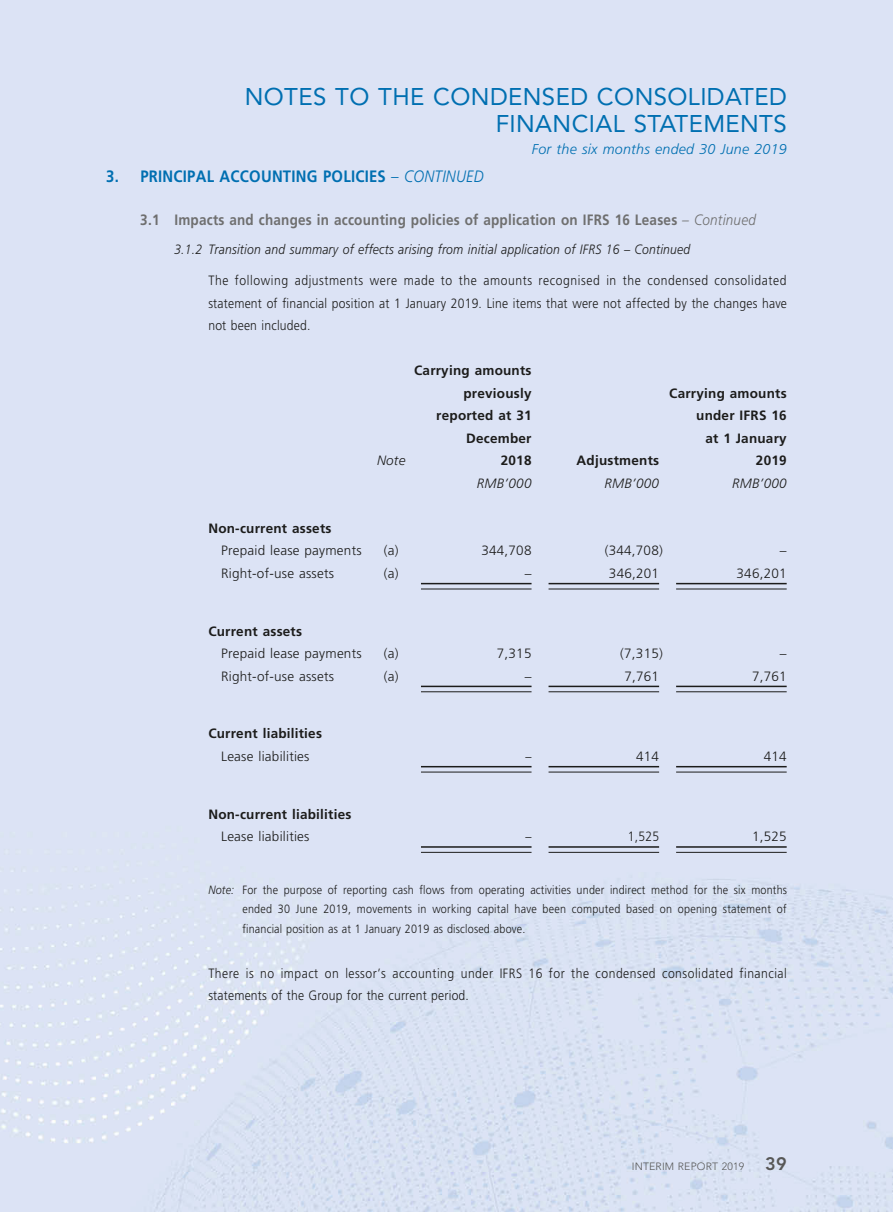
<style>
.page{position:relative;width:893px;height:1212px;background:#fff}
.page>*{position:absolute;margin:0;border:0;box-sizing:border-box;transform-origin:0 0}
.t1{font:24px/27px "Avenir LT Std";letter-spacing:.015em;color:#006fb1;text-align:right}
.t2{font:700 16.5px "Frutiger LT Std";letter-spacing:.015em;color:#006fb1;scale:.9 1}
.t3{font:700 15px "Frutiger LT Std";letter-spacing:.015em;color:#6f6f6f;scale:.9 1}
.t4{font:italic 300 14.25px "Frutiger LT Std";letter-spacing:.015em;color:#006fb1}
.t5{font:300 13.5px/22.5px "Frutiger LT Std";letter-spacing:.015em;color:#1c1c1b;text-align:justify;scale:.9 1}
.t6{font:300 13.5px "Frutiger LT Std";letter-spacing:.015em;color:#1c1c1b}
.t7{font:700 13.5px/22.5px "Frutiger LT Std";letter-spacing:.015em;color:#1c1c1b;text-align:right}
.t8{font:300 13.5px/22.5px "Frutiger LT Std";letter-spacing:.04em;color:#1c1c1b;scale:.9 1}
.t9{font:italic 300 13.5px "Frutiger LT Std";letter-spacing:.015em;color:#1c1c1b;scale:.9 1}
.t10{font:italic 300 13.5px "Frutiger LT Std";letter-spacing:.015em;color:#1c1c1b}
.t11{font:300 12px/19.5px "Frutiger LT Std";letter-spacing:.015em;color:#1c1c1b;text-align:justify;scale:.9 1}
.t12{font:300 10.5px "Avenir LT Std";letter-spacing:.015em;color:#575756}
.s1{font-weight:300;font-style:italic}
.s2{font-style:italic}
.s3{font-weight:800;font-size:18px}
</style>
<div class="page">
<div style="left:1px;top:0;width:892px;height:1212px;background:#dce3f5"></div>
<hr style="left:421px;top:583px;width:110px;height:1px;background:#1c1c1b">
<hr style="left:421px;top:589px;width:110px;height:1px;background:#1c1c1b">
<hr style="left:549px;top:583px;width:110px;height:1px;background:#1c1c1b">
<hr style="left:549px;top:589px;width:110px;height:1px;background:#1c1c1b">
<hr style="left:676px;top:583px;width:111px;height:1px;background:#1c1c1b">
<hr style="left:676px;top:589px;width:111px;height:1px;background:#1c1c1b">
<hr style="left:421px;top:686px;width:110px;height:1px;background:#1c1c1b">
<hr style="left:421px;top:691px;width:110px;height:1px;background:#1c1c1b">
<hr style="left:549px;top:686px;width:110px;height:1px;background:#1c1c1b">
<hr style="left:549px;top:691px;width:110px;height:1px;background:#1c1c1b">
<hr style="left:676px;top:686px;width:111px;height:1px;background:#1c1c1b">
<hr style="left:676px;top:691px;width:111px;height:1px;background:#1c1c1b">
<hr style="left:421px;top:766px;width:110px;height:1px;background:#1c1c1b">
<hr style="left:421px;top:772px;width:110px;height:1px;background:#1c1c1b">
<hr style="left:549px;top:766px;width:110px;height:1px;background:#1c1c1b">
<hr style="left:549px;top:772px;width:110px;height:1px;background:#1c1c1b">
<hr style="left:676px;top:766px;width:111px;height:1px;background:#1c1c1b">
<hr style="left:676px;top:772px;width:111px;height:1px;background:#1c1c1b">
<hr style="left:421px;top:846px;width:110px;height:2px;background:#1c1c1b">
<hr style="left:421px;top:852px;width:110px;height:1px;background:#1c1c1b">
<hr style="left:549px;top:846px;width:110px;height:2px;background:#1c1c1b">
<hr style="left:549px;top:852px;width:110px;height:1px;background:#1c1c1b">
<hr style="left:676px;top:846px;width:111px;height:2px;background:#1c1c1b">
<hr style="left:676px;top:852px;width:111px;height:1px;background:#1c1c1b">
<h1 class="t1" style="left:245px;top:83px;width:544px">NOTES TO THE CONDENSED CONSOLIDATED<br>FINANCIAL STATEMENTS</h1>
<p class="t4" style="left:532px;top:141px;width:256px">For the six months ended 30 June 2019</p>
<h2 class="t2" style="left:106px;top:167px;width:421px">3. PRINCIPAL ACCOUNTING POLICIES <span class="s1">– CONTINUED</span></h2>
<p class="t3" style="left:140px;top:211px;width:685px">3.1 Impacts and changes in accounting policies of application on IFRS 16 Leases <span class="s1">– Continued</span></p>
<p class="t9" style="left:174px;top:242px;width:575px">3.1.2 Transition and summary of effects arising from initial application of IFRS 16 – Continued</p>
<p class="t5" style="left:208px;top:270px;width:644px">The following adjustments were made to the amounts recognised in the condensed consolidated statement of financial position at 1 January 2019. Line items that were not affected by the changes have not been included.</p>
<p class="t10" style="left:377px;top:453px;width:30px">Note</p>
<p class="t7" style="left:414px;top:359px;width:119px">Carrying amounts previously reported at 31<br>December<br>2018</p>
<p class="t7" style="left:577px;top:449px;width:84px">Adjustments</p>
<p class="t7" style="left:669px;top:382px;width:119px">Carrying amounts under IFRS 16<br>at 1 January<br>2019</p>
<p class="t10" style="left:477px;top:475px;width:56px">RMB’000</p>
<p class="t10" style="left:604px;top:475px;width:56px">RMB’000</p>
<p class="t10" style="left:732px;top:475px;width:56px">RMB’000</p>
<p class="t7" style="left:208px;top:517px;width:125px">Non-current assets</p>
<p class="t6" style="left:221px;top:543px;width:142px">Prepaid lease payments</p>
<p class="t6" style="left:384px;top:543px;width:16px">(a)</p>
<p class="t6" style="left:481px;top:543px;width:52px">344,708</p>
<p class="t6" style="left:605px;top:543px;width:60px">(344,708)</p>
<p class="t6" style="left:780px;top:543px;width:8px">–</p>
<p class="t6" style="left:221px;top:565px;width:114px">Right-of-use assets</p>
<p class="t6" style="left:384px;top:565px;width:16px">(a)</p>
<p class="t6" style="left:525px;top:565px;width:8px">–</p>
<p class="t6" style="left:609px;top:565px;width:52px">346,201</p>
<p class="t6" style="left:736px;top:565px;width:52px">346,201</p>
<p class="t7" style="left:208px;top:620px;width:95px">Current assets</p>
<p class="t6" style="left:221px;top:646px;width:142px">Prepaid lease payments</p>
<p class="t6" style="left:384px;top:646px;width:16px">(a)</p>
<p class="t6" style="left:497px;top:646px;width:36px">7,315</p>
<p class="t6" style="left:620px;top:646px;width:44px">(7,315)</p>
<p class="t6" style="left:780px;top:646px;width:8px">–</p>
<p class="t6" style="left:221px;top:668px;width:114px">Right-of-use assets</p>
<p class="t6" style="left:384px;top:668px;width:16px">(a)</p>
<p class="t6" style="left:525px;top:668px;width:8px">–</p>
<p class="t6" style="left:624px;top:668px;width:36px">7,761</p>
<p class="t6" style="left:752px;top:668px;width:36px">7,761</p>
<p class="t7" style="left:208px;top:722px;width:115px">Current liabilities</p>
<p class="t6" style="left:221px;top:748px;width:90px">Lease liabilities</p>
<p class="t5" style="left:525px;top:745px;width:8px">–</p>
<p class="t6" style="left:636px;top:748px;width:24px">414</p>
<p class="t6" style="left:764px;top:748px;width:24px">414</p>
<p class="t7" style="left:208px;top:803px;width:145px">Non-current liabilities</p>
<p class="t6" style="left:221px;top:829px;width:90px">Lease liabilities</p>
<p class="t5" style="left:525px;top:825px;width:8px">–</p>
<p class="t5" style="left:628px;top:825px;width:36px">1,525</p>
<p class="t6" style="left:752px;top:829px;width:36px">1,525</p>
<p class="t11" style="left:242px;top:880px;width:607px;text-indent:-34px"><span class="s2">Note:</span> For the purpose of reporting cash flows from operating activities under indirect method for the six months ended 30 June 2019, movements in working capital have been computed based on opening statement of financial position as at 1 January 2019 as disclosed above.</p>
<p class="t8" style="left:208px;top:962px;width:644px">There is no impact on lessor’s accounting under IFRS 16 for the condensed consolidated financial statements of the Group for the current period.</p>
<p class="t12" style="left:632px;top:1160px;width:156px">INTERIM REPORT 2019 <span class="s3">39</span></p>
</div>
